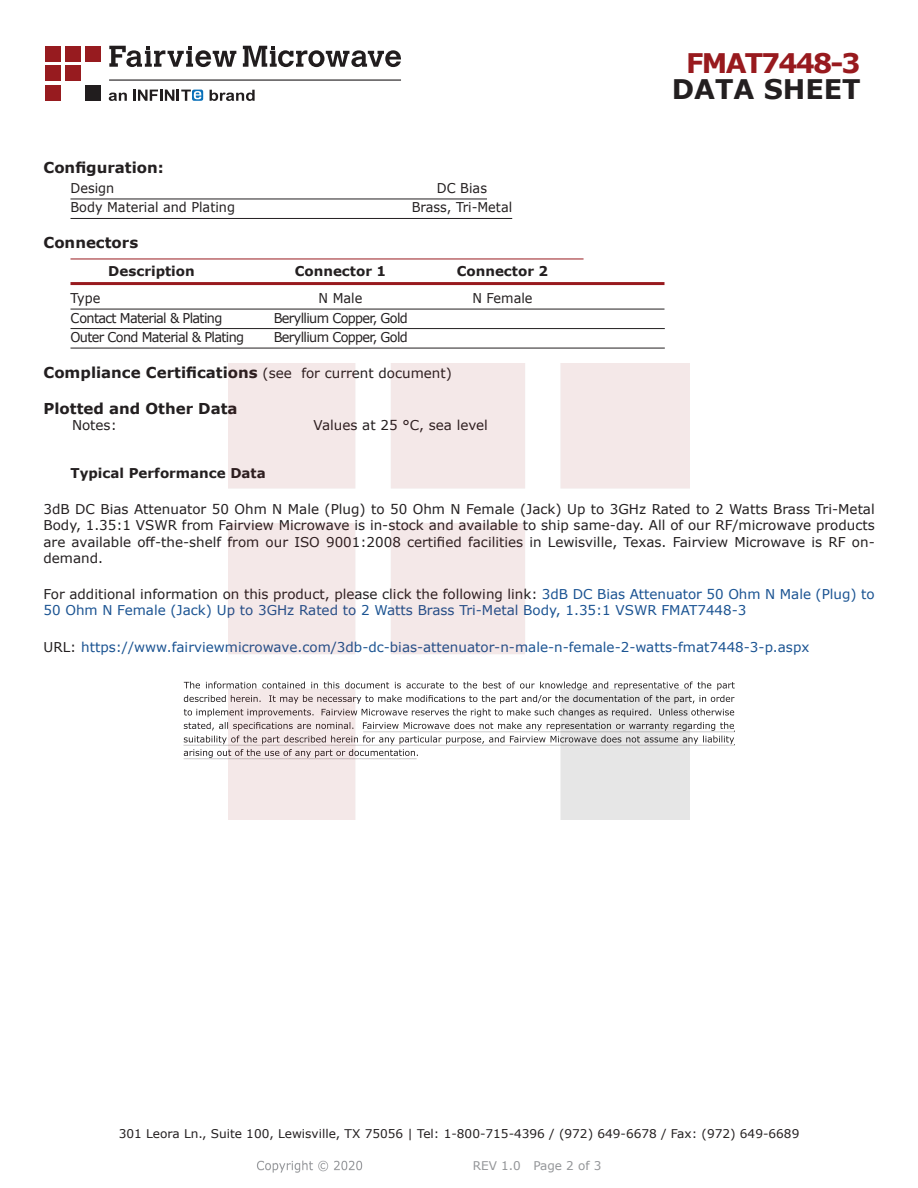
<style>
.page{position:relative;width:918px;height:1188px;background:#fff}
.page>*{position:absolute;margin:0;border:0;box-sizing:border-box;transform-origin:0 0}
.FM{font:700 27px "Verdana";letter-spacing:-.07em;color:#981a1e}
.t1{font:700 27px "Verdana";color:#231f20}
.Head1_for_Compliance{font:700 15px "Verdana";color:#231f20}
.Head1{font:700 15px "Verdana";color:#231f20}
.Web_Description_Para{font:13.5px/16.2px "Verdana";color:#231f20;text-align:justify}
.Web_Description_Para-2{font:13.5px/16.2px "Verdana";color:#1a5392}
.Table_Body_Connector{font:13.5px "Verdana";letter-spacing:-.05em;color:#231f20;scale:.95 1}
.URL_para{font:13.5px "Verdana";color:#1a5392}
.Table-Body{font:13.5px "Verdana";color:#231f20;scale:.95 1}
.Table_Header_Connect{font:700 13.5px "Verdana";color:#231f20}
.Specs_Para{font:13.5px "Verdana";color:#231f20}
.Head2{font:700 13.5px "Verdana";color:#231f20}
.t2{font:12px "Verdana";color:#231f20}
.REV_Info{font:12px "Verdana";color:#939598}
.s1{font-weight:400;font-size:13.5px}
.s2{color:#231f20}
</style>
<div class="page">
<hr style="left:70px;top:199px;width:417px;height:1px;background:#231f20">
<hr style="left:70px;top:218px;width:442px;height:1px;background:#231f20">
<hr style="left:70px;top:259px;width:514px;height:1px;background:#981a1e">
<hr style="left:70px;top:282px;width:594px;height:3px;background:#981a1e">
<hr style="left:70px;top:309px;width:594px;height:1px;background:#231f20">
<hr style="left:70px;top:328px;width:595px;height:1px;background:#231f20">
<hr style="left:70px;top:348px;width:595px;height:1px;background:#231f20">
<svg style="left:184px;top:682px;width:551px;height:76px"></svg>
<hr style="left:363px;top:731px;width:372px;height:1px;background:#231f20">
<hr style="left:183px;top:745px;width:551px;height:1px;background:#231f20">
<hr style="left:184px;top:758px;width:233px;height:1px;background:#231f20">
<img style="left:257px;top:1160px;width:106px;height:13px">
<img style="left:228px;top:364px;width:462px;height:456px">
<div style="left:45px;top:46px;width:16px;height:15px;background:#971b1f"></div>
<div style="left:65px;top:66px;width:16px;height:15px;background:#971b1f"></div>
<div style="left:85px;top:85px;width:16px;height:16px;background:#211d1e"></div>
<div style="left:45px;top:85px;width:16px;height:16px;background:#971b1f"></div>
<div style="left:85px;top:46px;width:16px;height:15px;background:#971b1f"></div>
<div style="left:45px;top:66px;width:16px;height:15px;background:#971b1f"></div>
<div style="left:65px;top:46px;width:16px;height:15px;background:#971b1f"></div>
<svg style="left:109px;top:46px;width:292px;height:21px"></svg>
<svg style="left:192px;top:90px;width:11px;height:11px"></svg>
<svg style="left:133px;top:90px;width:68px;height:11px"></svg>
<svg style="left:210px;top:90px;width:45px;height:11px"></svg>
<svg style="left:109px;top:93px;width:18px;height:8px"></svg>
<hr style="left:109px;top:80px;width:292px;height:1px;background:#211d1e">
<p class="FM" style="left:686px;top:44px;width:176px">FMAT7448-3</p>
<p class="t1" style="left:672px;top:70px;width:191px">DATA SHEET</p>
<p class="Head1" style="left:44px;top:157px;width:122px">Configuration:</p>
<p class="Table-Body" style="left:70px;top:179px;width:48px">Design</p>
<p class="Table-Body" style="left:437px;top:179px;width:54px">DC Bias</p>
<p class="Table-Body" style="left:70px;top:198px;width:175px">Body Material and Plating</p>
<p class="Table-Body" style="left:412px;top:198px;width:107px">Brass, Tri-Metal</p>
<p class="Head1" style="left:44px;top:232px;width:96px">Connectors</p>
<p class="Table_Header_Connect" style="left:108px;top:262px;width:88px">Description</p>
<p class="Table_Header_Connect" style="left:295px;top:262px;width:93px">Connector 1</p>
<p class="Table_Header_Connect" style="left:457px;top:262px;width:93px">Connector 2</p>
<p class="Table_Body_Connector" style="left:70px;top:289px;width:33px">Type</p>
<p class="Table_Body_Connector" style="left:319px;top:289px;width:48px">N Male</p>
<p class="Table_Body_Connector" style="left:472px;top:289px;width:65px">N Female</p>
<p class="Table_Body_Connector" style="left:70px;top:308px;width:161px">Contact Material &amp; Plating</p>
<p class="Table_Body_Connector" style="left:274px;top:308px;width:143px">Beryllium Copper, Gold</p>
<p class="Table_Body_Connector" style="left:70px;top:328px;width:184px">Outer Cond Material &amp; Plating</p>
<p class="Table_Body_Connector" style="left:274px;top:328px;width:143px">Beryllium Copper, Gold</p>
<p class="Head1_for_Compliance" style="left:44px;top:362px;width:410px">Compliance Certifications <span class="s1">(see for current document)</span></p>
<p class="Head1_for_Compliance" style="left:44px;top:398px;width:196px">Plotted and Other Data</p>
<p class="Specs_Para" style="left:72px;top:416px;width:46px">Notes:</p>
<p class="Specs_Para" style="left:314px;top:416px;width:176px">Values at 25 °C, sea level</p>
<p class="Head2" style="left:70px;top:463px;width:197px">Typical Performance Data</p>
<p class="Web_Description_Para" style="left:44px;top:501px;width:833px">3dB DC Bias Attenuator 50 Ohm N Male (Plug) to 50 Ohm N Female (Jack) Up to 3GHz Rated to 2 Watts Brass Tri-Metal Body, 1.35:1 VSWR from Fairview Microwave is in-stock and available to ship same-day. All of our RF/microwave products are available off-the-shelf from our ISO 9001:2008 certified facilities in Lewisville, Texas. Fairview Microwave is RF on&shy;demand.</p>
<p class="Web_Description_Para-2" style="left:44px;top:586px;width:833px"><span class="s2">For additional information on this product, please click the following link:</span> 3dB DC Bias Attenuator 50 Ohm N Male (Plug) to<br>50 Ohm N Female (Jack) Up to 3GHz Rated to 2 Watts Brass Tri-Metal Body, 1.35:1 VSWR FMAT7448-3</p>
<p class="URL_para" style="left:44px;top:638px;width:767px"><span class="s2">URL:</span> https://www.fairviewmicrowave.com/3db-dc-bias-attenuator-n-male-n-female-2-watts-fmat7448-3-p.aspx</p>
<p class="t2" style="left:119px;top:1125px;width:682px">301 Leora Ln., Suite 100, Lewisville, TX 75056 | Tel: 1-800-715-4396 / (972) 649-6678 / Fax: (972) 649-6689</p>
<p class="REV_Info" style="left:473px;top:1157px;width:130px">REV 1.0 Page 2 of 3</p>
</div>
